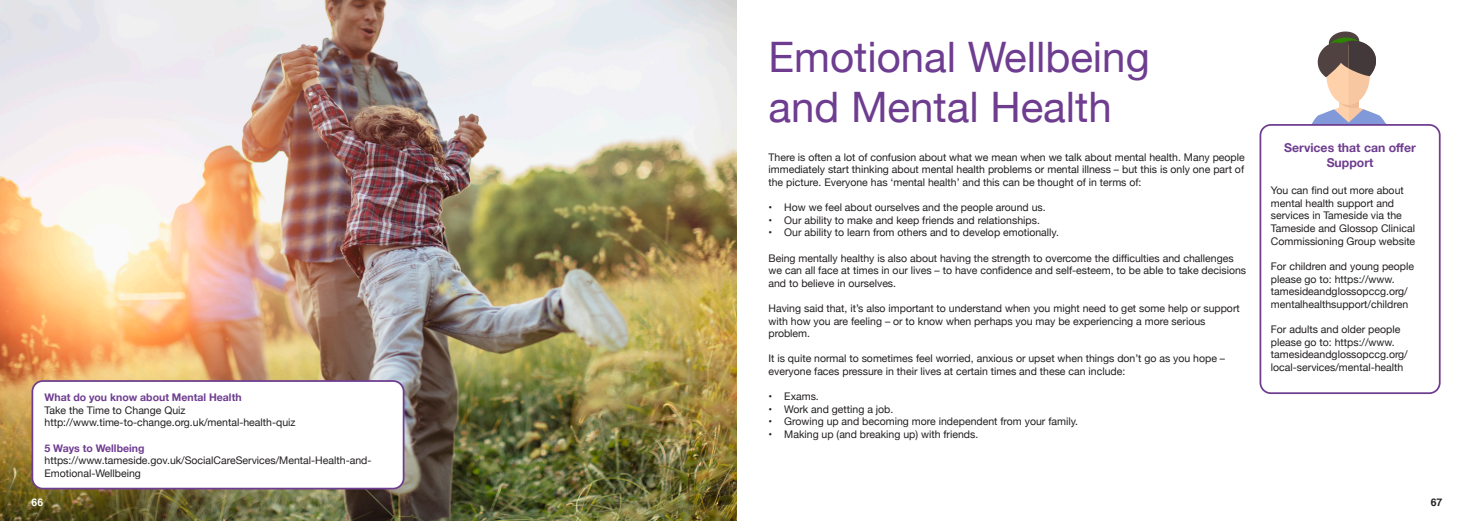
<style>
.page{position:relative;width:1474px;height:521px;background:#fff}
.page>*{position:absolute;margin:0;border:0;box-sizing:border-box;transform-origin:0 0}
.t1{font:42px/50.4px "Helvetica Neue";color:#6e3d90}
.t2{font:700 12.25px/14.7px "Helvetica Neue";color:#6e3d90;text-align:center}
.t3{font:10.5px/12.6px "Helvetica Neue";color:#231f20}
.t4{font:700 10.5px "Helvetica Neue";color:#6e3d90}
.t5{font:700 10.5px "Helvetica";color:#fff}
.t6{font:700 10.5px "Helvetica";color:#231f20}
</style>
<div class="page">
<img style="left:0;top:0;width:737px;height:521px">
<div style="left:32px;top:381px;width:371px;height:107px;background:#fff;border-radius:10px"></div>
<div style="left:32px;top:380px;width:372px;height:109px;border:2px solid #6e3d90;border-radius:10px"></div>
<svg style="left:1311px;top:31px;width:75px;height:93px"></svg>
<div style="left:1259px;top:124px;width:181px;height:270px;border:2px solid #6e3d90;border-radius:10px"></div>
<p class="t4" style="left:45px;top:389px;width:198px">What do you know about Mental Health</p>
<p class="t3" style="left:45px;top:404px;width:143px">Take the Time to Change Quiz</p>
<p class="t3" style="left:45px;top:417px;width:252px">http://www.time-to-change.org.uk/mental-health-quiz</p>
<p class="t4" style="left:45px;top:440px;width:101px">5 Ways to Wellbeing</p>
<p class="t3" style="left:45px;top:455px;width:328px">https://www.tameside.gov.uk/SocialCareServices/Mental-Health-and-<br>Emotional-Wellbeing</p>
<p class="t1" style="left:768px;top:34px;width:383px">Emotional Wellbeing and Mental Health</p>
<p class="t3" style="left:768px;top:151px;width:478px;text-align:justify">There is often a lot of confusion about what we mean when we talk about mental health. Many people immediately start thinking about mental health problems or mental illness – but this is only one part of the picture. Everyone has ‘mental health’ and this can be thought of in terms of:</p>
<p class="t3" style="left:768px;top:202px;width:279px">• How we feel about ourselves and the people around us.</p>
<p class="t3" style="left:768px;top:214px;width:273px">• Our ability to make and keep friends and relationships.</p>
<p class="t3" style="left:768px;top:227px;width:292px">• Our ability to learn from others and to develop emotionally.</p>
<p class="t3" style="left:768px;top:252px;width:479px">Being mentally healthy is also about having the strength to overcome the difficulties and challenges we can all face at times in our lives – to have confidence and self-esteem, to be able to take decisions and to believe in ourselves.</p>
<p class="t3" style="left:768px;top:303px;width:473px">Having said that, it’s also important to understand when you might need to get some help or support with how you are feeling – or to know when perhaps you may be experiencing a more serious problem.</p>
<p class="t3" style="left:768px;top:353px;width:458px">It is quite normal to sometimes feel worried, anxious or upset when things don’t go as you hope – everyone faces pressure in their lives at certain times and these can include:</p>
<p class="t3" style="left:768px;top:391px;width:52px">• Exams.</p>
<p class="t3" style="left:768px;top:403px;width:126px">• Work and getting a job.</p>
<p class="t3" style="left:768px;top:416px;width:311px">• Growing up and becoming more independent from your family.</p>
<p class="t3" style="left:768px;top:429px;width:211px">• Making up (and breaking up) with friends.</p>
<p class="t2" style="left:1284px;top:141px;width:133px">Services that can offer<br>Support</p>
<p class="t3" style="left:1270px;top:185px;width:146px">You can find out more about mental health support and services in Tameside via the<br>Tameside and Glossop Clinical<br>Commissioning Group website</p>
<p class="t3" style="left:1270px;top:260px;width:145px">For children and young people please go to: https://www. tamesideandglossopccg.org/ mentalhealthsupport/children</p>
<p class="t3" style="left:1270px;top:323px;width:138px">For adults and older people please go to: https://www. tamesideandglossopccg.org/ local-services/mental-health</p>
<p class="t5" style="left:32px;top:494px;width:13px">66</p>
<p class="t6" style="left:1430px;top:494px;width:13px">67</p>
</div>
